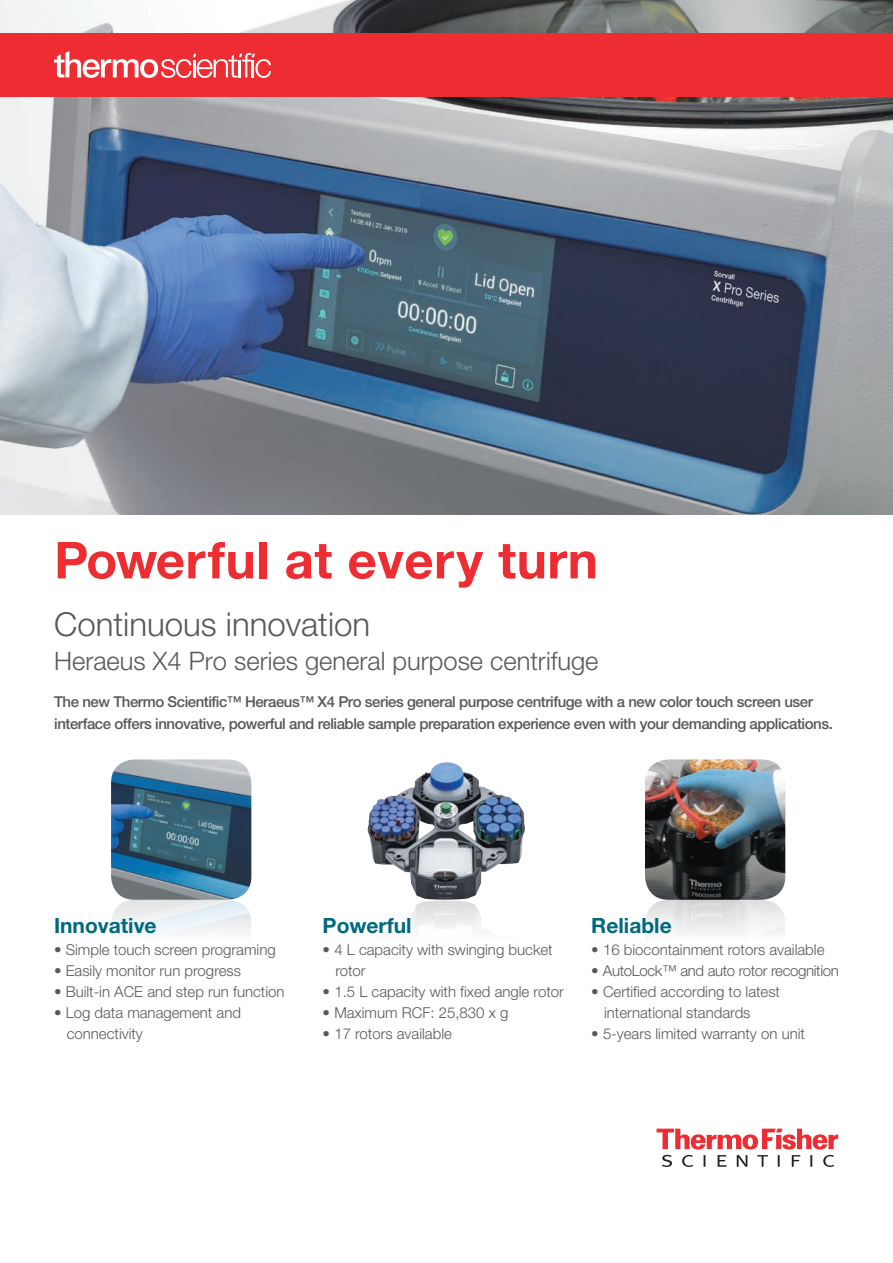
<style>
.page{position:relative;width:893px;height:1263px;background:#fff}
.page>*{position:absolute;margin:0;border:0;box-sizing:border-box;transform-origin:0 0}
.t1{font:700 51px "Helvetica Neue LT Std";letter-spacing:.01em;color:#ee2d33}
.t2{font:300 33px "Helvetica Neue LT Std";color:#57585a}
.t3{font:300 25.5px "Helvetica Neue LT Std";color:#57585a}
.t4{font:700 21px "Helvetica Neue LT Std";color:#00687f}
.t5{font:300 15px/21px "Helvetica Neue LT Std";color:#57585a}
.t6{font:500 15px/22px "Helvetica Neue LT Std";letter-spacing:-.03em;color:#57585a}
.t7{font:300 15px "Helvetica Neue LT Std";letter-spacing:-.025em;color:#57585a}
</style>
<div class="page">
<img style="left:0;top:0;width:893px;height:514px">
<img style="left:645px;top:759px;width:140px;height:174px">
<img style="left:111px;top:759px;width:140px;height:174px">
<img style="left:368px;top:766px;width:155px;height:134px">
<img style="left:408px;top:900px;width:75px;height:31px">
<div style="left:0;top:33px;width:893px;height:63px;background:#ee2d33"></div>
<svg style="left:54px;top:51px;width:217px;height:27px"></svg>
<svg style="left:656px;top:1128px;width:182px;height:21px"></svg>
<svg style="left:662px;top:1155px;width:172px;height:12px"></svg>
<h1 class="t1" style="left:54px;top:529px;width:545px">Powerful at every turn</h1>
<h2 class="t2" style="left:54px;top:604px;width:317px">Continuous innovation</h2>
<h3 class="t3" style="left:54px;top:645px;width:546px">Heraeus X4 Pro series general purpose centrifuge</h3>
<p class="t6" style="left:54px;top:690px;width:780px">The new Thermo Scientific™ Heraeus™ X4 Pro series general purpose centrifuge with a new color touch screen user interface offers innovative, powerful and reliable sample preparation experience even with your demanding applications.</p>
<h3 class="t4" style="left:54px;top:912px;width:104px">Innovative</h3>
<p class="t5" style="left:54px;top:938px;width:223px">• Simple touch screen programing</p>
<p class="t5" style="left:54px;top:959px;width:188px">• Easily monitor run progress</p>
<p class="t5" style="left:54px;top:980px;width:232px">• Built-in ACE and step run function</p>
<p class="t5" style="left:67px;top:1001px;width:176px;text-indent:-13px">• Log data management and connectivity</p>
<h3 class="t4" style="left:323px;top:912px;width:91px">Powerful</h3>
<p class="t5" style="left:335px;top:938px;width:219px;text-indent:-13px">• 4 L capacity with swinging bucket rotor</p>
<p class="t5" style="left:323px;top:980px;width:243px">• 1.5 L capacity with fixed angle rotor</p>
<p class="t5" style="left:323px;top:1001px;width:187px">• Maximum RCF: 25,830 x g</p>
<p class="t5" style="left:323px;top:1022px;width:131px">• 17 rotors available</p>
<h3 class="t4" style="left:591px;top:912px;width:82px">Reliable</h3>
<p class="t5" style="left:591px;top:938px;width:235px">• 16 biocontainment rotors available</p>
<p class="t7" style="left:591px;top:961px;width:249px">• AutoLock™ and auto rotor recognition</p>
<p class="t5" style="left:604px;top:980px;width:177px;text-indent:-13px">• Certified according to latest international standards</p>
<p class="t5" style="left:591px;top:1022px;width:215px">• 5-years limited warranty on unit</p>
</div>
